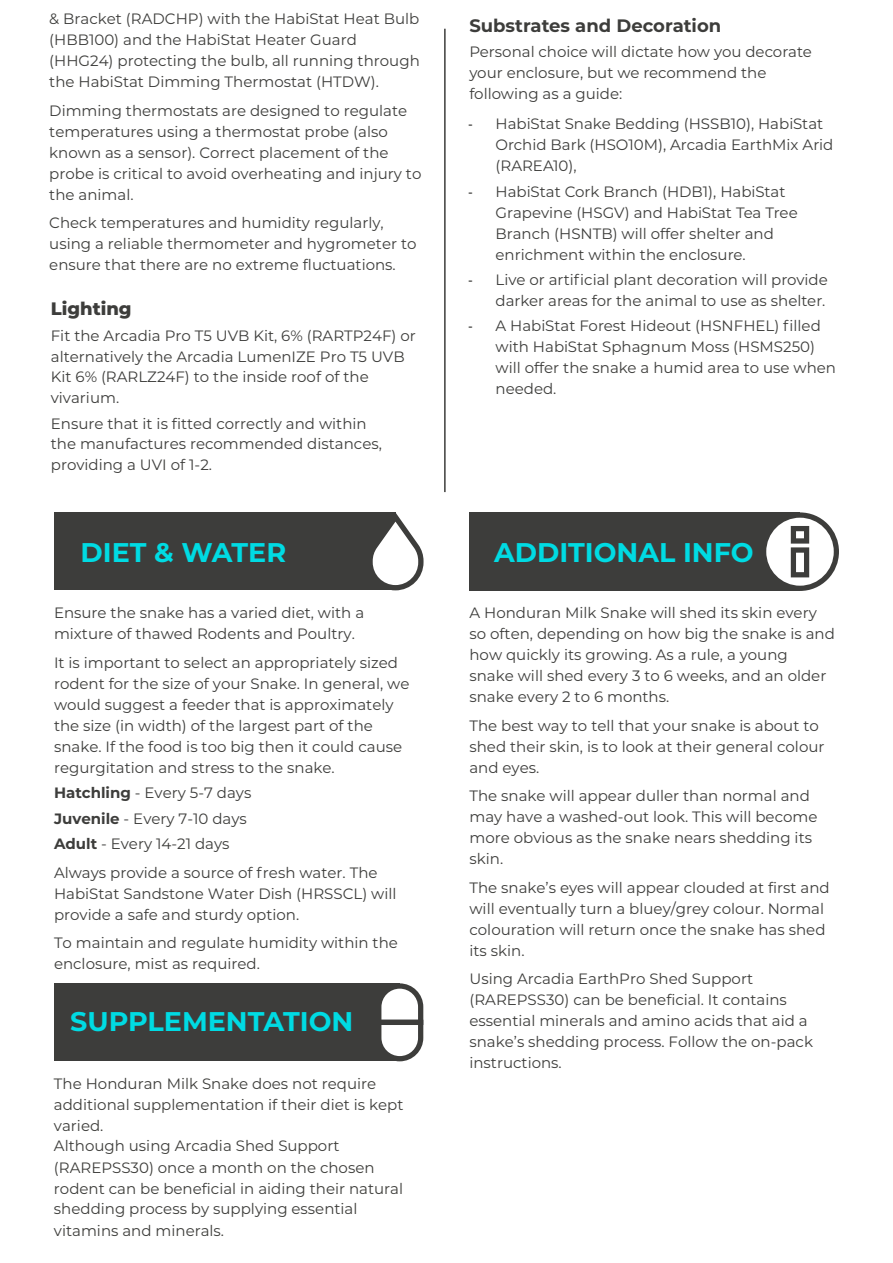
<style>
.page{position:relative;width:893px;height:1263px;background:#fff}
.page>*{position:absolute;margin:0;border:0;box-sizing:border-box;transform-origin:0 0}
.t1{font:700 27px "Montserrat";color:#00dbe3}
.t2{font:700 18px "Montserrat";color:#3d3d3b}
.t3{font:800 18px "Montserrat";color:#3d3d3b}
.t4{font:15px/21px "Montserrat";color:#3d3d3b}
.t5{font:15px/21px "Montserrat";color:#3d3d3a}
.s1{font-family:"Arial Narrow"}
.s2{font-weight:700}
</style>
<div class="page">
<hr style="left:444px;top:29px;width:2px;height:463px;background:#3d3d3b">
<div style="left:54px;top:983px;width:346px;height:78px;background:#3d3d3b"></div>
<div style="left:54px;top:512px;width:341px;height:78px;background:#3d3d3b"></div>
<svg style="left:372px;top:512px;width:51px;height:78px"></svg>
<svg style="left:381px;top:983px;width:42px;height:78px"></svg>
<div style="left:469px;top:512px;width:331px;height:79px;background:#3d3d3b"></div>
<svg style="left:766px;top:512px;width:73px;height:79px"></svg>
<p class="t4" style="left:49px;top:8px;width:372px">&amp; Bracket (RADCHP) with the HabiStat Heat Bulb (HBB100) and the HabiStat Heater Guard (HHG24) protecting the bulb, all running through the HabiStat Dimming Thermostat (HTDW).</p>
<p class="t4" style="left:49px;top:99px;width:374px">Dimming thermostats are designed to regulate temperatures using a thermostat probe (also known as a sensor). Correct placement of the probe is critical to avoid overheating and injury to the animal.</p>
<p class="t4" style="left:49px;top:212px;width:369px">Check temperatures and humidity regularly, using a reliable thermometer and hygrometer to ensure that there are no extreme fluctuations.</p>
<p class="t3" style="left:51px;top:295px;width:82px">Lighting</p>
<p class="t4" style="left:51px;top:325px;width:366px;line-height:20.4px">Fit the Arcadia Pro T5 UVB Kit, 6% (RARTP24F) or alternatively the Arcadia LumenIZE Pro T5 UVB Kit 6% (RARLZ24F) to the inside roof of the vivarium.</p>
<p class="t4" style="left:51px;top:412px;width:333px">Ensure that it is fitted correctly and within the manufactures recommended distances, providing a UVI of 1-2.</p>
<p class="t2" style="left:469px;top:12px;width:253px">Substrates and Decoration</p>
<p class="t4" style="left:469px;top:40px;width:344px">Personal choice will dictate how you decorate your enclosure, but we recommend the following as a guide:</p>
<p class="t4" style="left:496px;top:113px;width:339px;text-indent:-27px"><span class="s1">-</span> HabiStat Snake Bedding (HSSB10), HabiStat<br>Orchid Bark (HSO10M), Arcadia EarthMix Arid (RAREA10),</p>
<p class="t4" style="left:496px;top:180px;width:304px;text-indent:-27px"><span class="s1">-</span> HabiStat Cork Branch (HDB1), HabiStat Grapevine (HSGV) and HabiStat Tea Tree Branch (HSNTB) will offer shelter and enrichment within the enclosure.</p>
<p class="t4" style="left:469px;top:269px;width:361px;text-align:right"><span class="s1">-</span> Live or artificial plant decoration will provide darker areas for the animal to use as shelter.</p>
<p class="t4" style="left:496px;top:315px;width:342px;text-indent:-27px"><span class="s1">-</span> A HabiStat Forest Hideout (HSNFHEL) filled with HabiStat Sphagnum Moss (HSMS250) will offer the snake a humid area to use when needed.</p>
<p class="t1" style="left:81px;top:533px;width:207px">DIET &amp; WATER</p>
<p class="t1" style="left:494px;top:533px;width:261px">ADDITIONAL INFO</p>
<p class="t4" style="left:54px;top:602px;width:312px">Ensure the snake has a varied diet, with a mixture of thawed Rodents and Poultry.</p>
<p class="t4" style="left:54px;top:651px;width:357px">It is important to select an appropriately sized rodent for the size of your Snake. In general, we would suggest a feeder that is approximately the size (in width) of the largest part of the snake. If the food is too big then it could cause regurgitation and stress to the snake.</p>
<p class="t4" style="left:54px;top:780px;width:199px;line-height:25.5px"><span class="s2">Hatchling</span> - Every 5-7 days<br><span class="s2">Juvenile</span> - Every 7-10 days<br><span class="s2">Adult</span> - Every 14-21 days</p>
<p class="t4" style="left:54px;top:861px;width:344px">Always provide a source of fresh water. The<br>HabiStat Sandstone Water Dish (HRSSCL) will provide a safe and sturdy option.</p>
<p class="t4" style="left:54px;top:932px;width:345px">To maintain and regulate humidity within the enclosure, mist as required.</p>
<p class="t1" style="left:70px;top:1002px;width:285px">SUPPLEMENTATION</p>
<p class="t5" style="left:54px;top:1072px;width:351px">The Honduran Milk Snake does not require additional supplementation if their diet is kept varied.<br>Although using Arcadia Shed Support (RAREPSS30) once a month on the chosen rodent can be beneficial in aiding their natural shedding process by supplying essential vitamins and minerals.</p>
<p class="t4" style="left:469px;top:602px;width:367px">A Honduran Milk Snake will shed its skin every so often, depending on how big the snake is and how quickly its growing. As a rule, a young snake will shed every 3 to 6 weeks, and an older snake every 2 to 6 months.</p>
<p class="t4" style="left:469px;top:714px;width:357px">The best way to tell that your snake is about to shed their skin, is to look at their general colour and eyes.</p>
<p class="t4" style="left:469px;top:785px;width:350px">The snake will appear duller than normal and may have a washed-out look. This will become more obvious as the snake nears shedding its skin.</p>
<p class="t4" style="left:469px;top:876px;width:362px">The snake’s eyes will appear clouded at first and will eventually turn a bluey/grey colour. Normal colouration will return once the snake has shed its skin.</p>
<p class="t4" style="left:469px;top:968px;width:345px">Using Arcadia EarthPro Shed Support (RAREPSS30) can be beneficial. It contains essential minerals and amino acids that aid a snake’s shedding process. Follow the on-pack instructions.</p>
</div>
